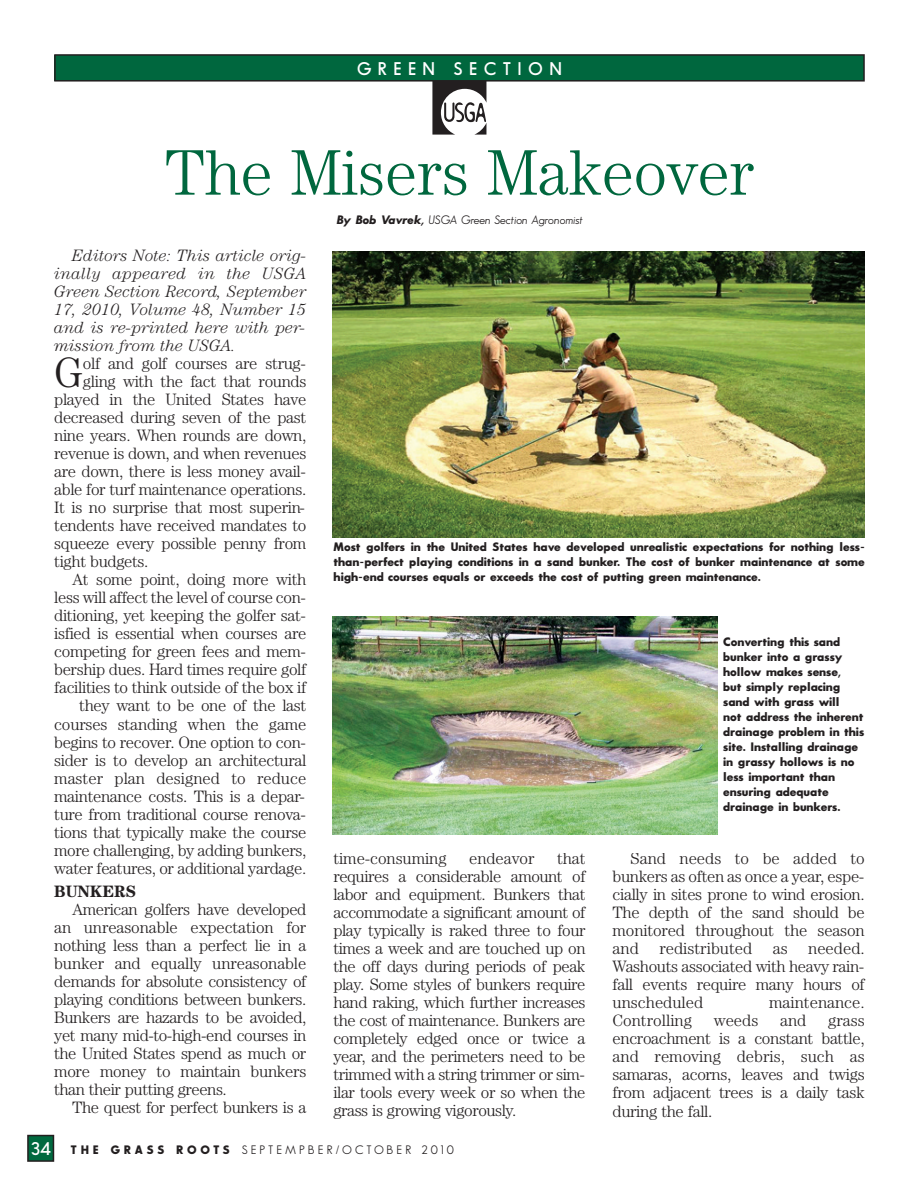
<style>
.page{position:relative;width:919px;height:1189px;background:#fff}
.page>*{position:absolute;margin:0;border:0;box-sizing:border-box;transform-origin:0 0}
.t1{font:300 64.5px "Century";letter-spacing:-.005em;color:#00673e}
.t2{font:300 42.6px "Century";color:#231f20}
.t3{font:600 18px "Sans Serif FLF";letter-spacing:.355em;color:#fff}
.t4{font:300 16.5px/18px "Century";letter-spacing:-.02em;color:#231f20;text-align:justify}
.t5{font:italic 300 16.5px/18px "Century";color:#231f20;text-align:justify}
.t6{font:300 16.5px "Century";color:#231f20}
.t7{font:700 16.5px "Century";letter-spacing:-.005em;color:#231f20}
.t8{font:700 12px/15px "Sans Serif FLF";color:#231f20;text-align:justify}
.t9{font:italic 12px "Sans Serif FLF";color:#231f20}
.t10{font:12px "Sans Serif FLF";letter-spacing:.26em;color:#231f20}
.s1{font-weight:700}
</style>
<div class="page">
<img style="left:27px;top:54px;width:838px;height:1108px">
<p class="t3" style="left:357px;top:58px;width:206px">GREEN SECTION</p>
<h1 class="t1" style="left:164px;top:150px;width:591px">The Misers Makeover</h1>
<p class="t9" style="left:336px;top:213px;width:248px"><span class="s1">By Bob Vavrek,</span> USGA Green Section Agronomist</p>
<p class="t5" style="left:54px;top:248px;width:254px;text-indent:18px">Editors Note: This article orig&shy;inally appeared in the USGA Green Section Record, September 17, 2010, Volume 48, Number 15 and is re-printed here with per&shy;mission from the USGA.</p>
<h2 class="t2" style="left:54px;top:358px;width:31px">G</h2>
<p class="t4" style="left:83px;top:356px;width:224px">olf and golf courses are strug-</p>
<p class="t4" style="left:83px;top:374px;width:225px">gling with the fact that rounds</p>
<p class="t4" style="left:54px;top:392px;width:254px">played in the United States have</p>
<p class="t4" style="left:54px;top:410px;width:253px">decreased during seven of the past</p>
<p class="t4" style="left:54px;top:428px;width:254px">nine years. When rounds are down,</p>
<p class="t4" style="left:54px;top:446px;width:254px">revenue is down, and when revenues</p>
<p class="t4" style="left:54px;top:464px;width:253px">are down, there is less money avail-</p>
<p class="t4" style="left:54px;top:482px;width:253px">able for turf maintenance operations.</p>
<p class="t4" style="left:54px;top:500px;width:252px">It is no surprise that most superin-</p>
<p class="t4" style="left:54px;top:518px;width:254px">tendents have received mandates to</p>
<p class="t4" style="left:54px;top:536px;width:253px">squeeze every possible penny from</p>
<p class="t4" style="left:54px;top:554px;width:96px">tight budgets.</p>
<p class="t4" style="left:72px;top:572px;width:235px">At some point, doing more with</p>
<p class="t4" style="left:54px;top:590px;width:253px">less will affect the level of course con-</p>
<p class="t4" style="left:54px;top:608px;width:253px">ditioning, yet keeping the golfer sat-</p>
<p class="t4" style="left:54px;top:626px;width:253px">isfied is essential when courses are</p>
<p class="t4" style="left:54px;top:644px;width:253px">competing for green fees and mem-</p>
<p class="t4" style="left:54px;top:662px;width:253px">bership dues. Hard times require golf</p>
<p class="t4" style="left:54px;top:680px;width:254px">facilities to think outside of the box if</p>
<p class="t4" style="left:79px;top:698px;width:228px">they want to be one of the last</p>
<p class="t4" style="left:54px;top:716px;width:253px">courses standing when the game</p>
<p class="t4" style="left:54px;top:734px;width:253px">begins to recover. One option to con-</p>
<p class="t4" style="left:54px;top:752px;width:253px">sider is to develop an architectural</p>
<p class="t6" style="left:54px;top:772px;width:253px">master plan designed to reduce</p>
<p class="t4" style="left:54px;top:788px;width:252px">maintenance costs. This is a depar-</p>
<p class="t4" style="left:54px;top:806px;width:253px">ture from traditional course renova-</p>
<p class="t4" style="left:54px;top:824px;width:253px">tions that typically make the course</p>
<p class="t4" style="left:54px;top:842px;width:253px">more challenging, by adding bunkers,</p>
<p class="t4" style="left:54px;top:860px;width:253px">water features, or additional yardage.</p>
<p class="t7" style="left:54px;top:885px;width:83px">BUNKERS</p>
<p class="t4" style="left:54px;top:901px;width:254px;text-indent:18px">American golfers have developed an unreasonable expectation for nothing less than a perfect lie in a bunker and equally unreasonable demands for absolute consistency of playing conditions between bunkers.<br>Bunkers are hazards to be avoided, yet many mid-to-high-end courses in the United States spend as much or more money to maintain bunkers than their putting greens.</p>
<p class="t4" style="left:72px;top:1099px;width:235px">The quest for perfect bunkers is a</p>
<p class="t8" style="left:333px;top:539px;width:532px">Most golfers in the United States have developed unrealistic expectations for nothing less&shy;than-perfect playing conditions in a sand bunker. The cost of bunker maintenance at some high-end courses equals or exceeds the cost of putting green maintenance.</p>
<p class="t8" style="left:723px;top:634px;width:142px;text-align:left">Converting this sand bunker into a grassy hollow makes sense,<br>but simply replacing sand with grass will<br>not address the inherent drainage problem in this site. Installing drainage in grassy hollows is no less important than ensuring adequate drainage in bunkers.</p>
<p class="t4" style="left:333px;top:851px;width:254px;text-indent:224px">that requires a considerable amount of labor and equipment. Bunkers that accommodate a significant amount of play typically is raked three to four times a week and are touched up on the off days during periods of peak play. Some styles of bunkers require hand raking, which further increases the cost of maintenance. Bunkers are completely edged once or twice a year, and the perimeters need to be trimmed with a string trimmer or sim&shy;ilar tools every week or so when the grass is growing vigorously.</p>
<p class="t4" style="left:612px;top:851px;width:254px;text-indent:18px">Sand needs to be added to bunkers as often as once a year, espe&shy;cially in sites prone to wind erosion.<br>The depth of the sand should be monitored throughout the season and redistributed as needed.<br>Washouts associated with heavy rain&shy;fall events require many hours of unscheduled</p>
<p class="t4" style="left:333px;top:851px;width:115px">time-consuming</p>
<p class="t4" style="left:469px;top:851px;width:67px">endeavor</p>
<p class="t6" style="left:769px;top:997px;width:97px">maintenance.</p>
<p class="t6" style="left:612px;top:1015px;width:81px">Controlling</p>
<p class="t4" style="left:713px;top:1013px;width:46px">weeds</p>
<p class="t4" style="left:780px;top:1013px;width:28px">and</p>
<p class="t4" style="left:612px;top:1013px;width:254px;text-indent:215px">grass encroachment is a constant battle, and removing debris, such as samaras, acorns, leaves and twigs from adjacent trees is a daily task during the fall.</p>
<p class="t3" style="left:30px;top:1137px;width:22px">34</p>
<p class="t10" style="left:70px;top:1142px;width:385px"><span class="s1">THE GRASS ROOTS</span> SEPTEMPBER/OCTOBER 2010</p>
</div>
